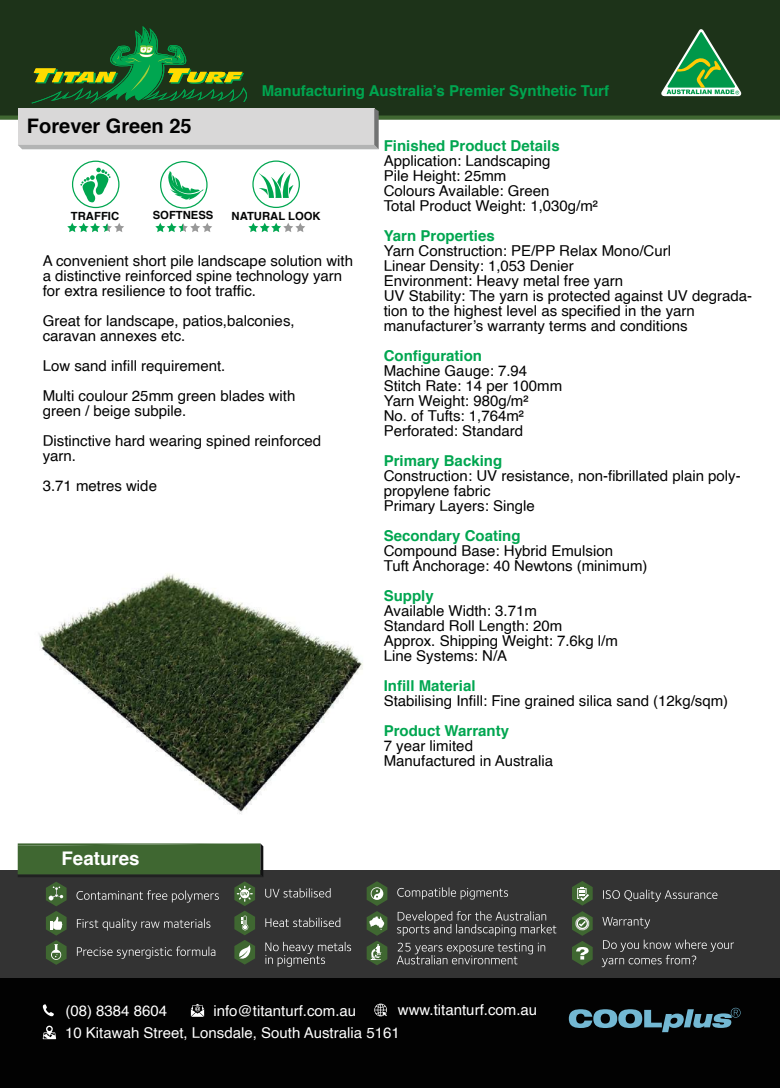
<style>
.page{position:relative;width:780px;height:1088px;background:#fff}
.page>*{position:absolute;margin:0;border:0;box-sizing:border-box;transform-origin:0 0}
.t1{font:700 20px "Helvetica";color:#020202}
.t2{font:700 18.75px "Helvetica";color:#fff}
.t3{font:15px/15px "Helvetica";color:#020202}
.t4{font:700 15px "Helvetica";color:#00a650}
.t5{font:15px/22.1px "Helvetica";color:#fff}
.t6{font:700 11.25px "Helvetica";color:#030404}
</style>
<div class="page">
<img style="left:0;top:115px;width:779px;height:5px">
<div style="left:0;top:1px;width:779px;height:114px;background:#1d3319"></div>
<div style="left:0;top:900px;width:780px;height:188px;background:#020202"></div>
<div style="left:0;top:870px;width:780px;height:108px;background:#333"></div>
<svg style="left:397px;top:887px;width:111px;height:12px"></svg>
<svg style="left:397px;top:911px;width:159px;height:25px"></svg>
<svg style="left:397px;top:943px;width:148px;height:21px"></svg>
<svg style="left:366px;top:881px;width:21px;height:84px"></svg>
<svg style="left:603px;top:889px;width:114px;height:13px"></svg>
<svg style="left:602px;top:917px;width:48px;height:11px"></svg>
<svg style="left:601px;top:939px;width:133px;height:28px"></svg>
<svg style="left:572px;top:881px;width:20px;height:24px"></svg>
<svg style="left:572px;top:911px;width:20px;height:54px"></svg>
<svg style="left:18px;top:843px;width:333px;height:124px"></svg>
<svg style="left:661px;top:29px;width:80px;height:67px"></svg>
<svg style="left:568px;top:1008px;width:172px;height:24px"></svg>
<svg style="left:43px;top:1004px;width:11px;height:12px"></svg>
<svg style="left:191px;top:1004px;width:13px;height:13px"></svg>
<svg style="left:43px;top:1025px;width:13px;height:14px"></svg>
<svg style="left:374px;top:1003px;width:13px;height:13px"></svg>
<svg style="left:18px;top:26px;width:360px;height:123px"></svg>
<svg style="left:155px;top:223px;width:57px;height:9px"></svg>
<svg style="left:67px;top:223px;width:57px;height:9px"></svg>
<svg style="left:248px;top:223px;width:57px;height:9px"></svg>
<svg style="left:259px;top:171px;width:34px;height:27px"></svg>
<div style="left:252px;top:160px;width:48px;height:48px;border:1px solid #00a650;border-radius:50%"></div>
<svg style="left:80px;top:168px;width:30px;height:35px"></svg>
<div style="left:72px;top:161px;width:47px;height:47px;border:1px solid #00a650;border-radius:50%"></div>
<svg style="left:168px;top:171px;width:35px;height:29px"></svg>
<div style="left:160px;top:161px;width:47px;height:48px;border:1px solid #00a650;border-radius:50%"></div>
<img style="left:39px;top:573px;width:324px;height:241px">
<h1 class="t1" style="left:27px;top:118px;width:166px">Forever Green 25</h1>
<p class="t4" style="left:262px;top:85px;width:349px">Manufacturing Australia’s Premier Synthetic Turf</p>
<p class="t6" style="left:71px;top:211px;width:50px">TRAFFIC</p>
<p class="t6" style="left:153px;top:211px;width:62px">SOFTNESS</p>
<p class="t6" style="left:232px;top:211px;width:90px">NATURAL LOOK</p>
<p class="t3" style="left:43px;top:255px;width:312px">A convenient short pile landscape solution with a distinctive reinforced spine technology yarn for extra resilience to foot traffic.</p>
<p class="t3" style="left:43px;top:315px;width:253px">Great for landscape, patios,balconies, caravan annexes etc.</p>
<p class="t3" style="left:43px;top:351px;width:254px;line-height:30px">Low sand infill requirement.<br>Multi coulour 25mm green blades with</p>
<p class="t3" style="left:43px;top:397px;width:280px;line-height:30px">green / beige subpile.<br>Distinctive hard wearing spined reinforced</p>
<p class="t3" style="left:43px;top:442px;width:116px;line-height:30px">yarn.<br>3.71 metres wide</p>
<p class="t4" style="left:384px;top:140px;width:177px">Finished Product Details</p>
<p class="t3" style="left:384px;top:155px;width:216px">Application: Landscaping<br>Pile Height: 25mm<br>Colours Available: Green<br>Total Product Weight: 1,030g/m²</p>
<p class="t4" style="left:384px;top:230px;width:112px">Yarn Properties</p>
<p class="t3" style="left:384px;top:245px;width:370px">Yarn Construction: PE/PP Relax Mono/Curl<br>Linear Density: 1,053 Denier<br>Environment: Heavy metal free yarn<br>UV Stability: The yarn is protected against UV degrada&shy;tion to the highest level as specified in the yarn manufacturer’s warranty terms and conditions</p>
<p class="t4" style="left:384px;top:344px;width:100px">Configuration</p>
<p class="t3" style="left:384px;top:365px;width:180px">Machine Gauge: 7.94<br>Stitch Rate: 14 per 100mm<br>Yarn Weight: 980g/m²<br>No. of Tufts: 1,764m²<br>Perforated: Standard</p>
<p class="t4" style="left:384px;top:455px;width:120px">Primary Backing</p>
<p class="t3" style="left:384px;top:469px;width:358px">Construction: UV resistance, non-fibrillated plain poly&shy;propylene fabric<br>Primary Layers: Single</p>
<p class="t4" style="left:384px;top:530px;width:138px">Secondary Coating</p>
<p class="t3" style="left:384px;top:545px;width:265px">Compound Base: Hybrid Emulsion<br>Tuft Anchorage: 40 Newtons (minimum)</p>
<p class="t4" style="left:384px;top:590px;width:52px">Supply</p>
<p class="t3" style="left:384px;top:605px;width:236px">Available Width: 3.71m<br>Standard Roll Length: 20m<br>Approx. Shipping Weight: 7.6kg l/m<br>Line Systems: N/A</p>
<p class="t4" style="left:384px;top:674px;width:93px">Infill Material</p>
<p class="t3" style="left:384px;top:694px;width:346px">Stabilising Infill: Fine grained silica sand (12kg/sqm)</p>
<p class="t4" style="left:384px;top:725px;width:127px">Product Warranty</p>
<p class="t3" style="left:384px;top:740px;width:171px">7 year limited<br>Manufactured in Australia</p>
<p class="t2" style="left:61px;top:851px;width:80px">Features</p>
<p class="t5" style="left:65px;top:1001px;width:336px;text-indent:148px">info@titanturf.com.au<br>10 Kitawah Street, Lonsdale, South Australia 5161</p>
<p class="t5" style="left:398px;top:1000px;width:141px">www.titanturf.com.au</p>
<p class="t5" style="left:65px;top:1001px;width:103px">(08) 8384 8604</p>
</div>
